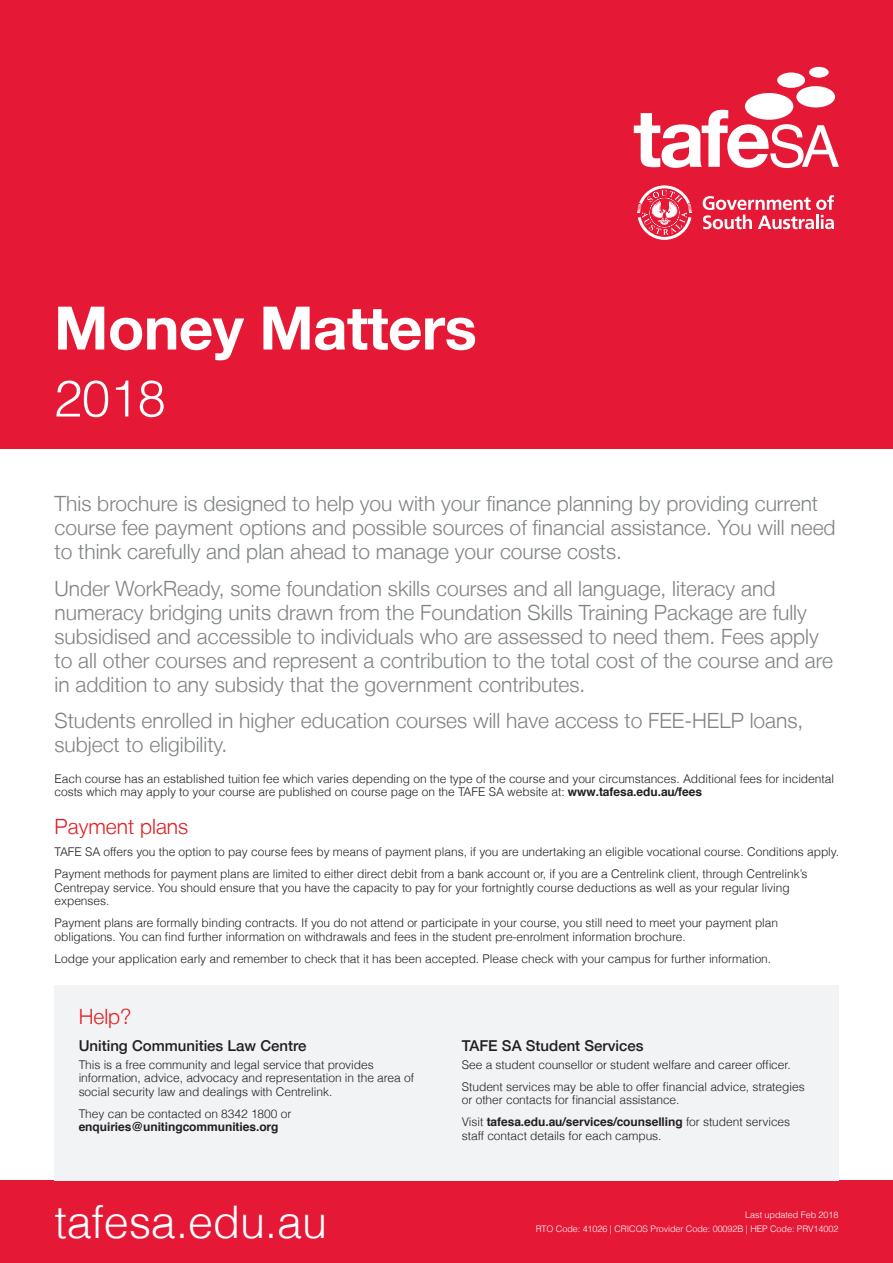
<style>
.page{position:relative;width:893px;height:1263px;background:#fff}
.page>*{position:absolute;margin:0;border:0;box-sizing:border-box;transform-origin:0 0}
.t1{font:700 60px "Helvetica Neue";letter-spacing:-.01em;color:#fff}
.t2{font:300 51px "Helvetica";color:#fff}
.space{font:300 45px "Helvetica";letter-spacing:-.005em;color:#fff}
.Grey_Heading_Span_Al{font:300 21px/24px "Helvetica Neue LT";color:#808385}
.Red_Heading_1{font:300 21px "Helvetica Neue LT";color:#e11f25}
.Course_Name{font:500 15px "Helvetica Neue LT";color:#231f20}
.General{font:300 12px/13.5px "Helvetica";letter-spacing:-.005em;color:#231f20}
.General-2{font:700 12px/13.5px "Helvetica";letter-spacing:-.005em;color:#231f20}
.space-2{font:300 9px/13.5px "Helvetica";letter-spacing:-.005em;color:#fff;text-align:right}
.s1{font-weight:700}
.s2{font-weight:300}
</style>
<div class="page">
<div style="left:0;top:1181px;width:893px;height:82px;background:#e51836"></div>
<div style="left:0;top:0;width:893px;height:449px;background:#e51836"></div>
<div style="left:54px;top:985px;width:785px;height:196px;background:#f2f3f4"></div>
<svg style="left:634px;top:110px;width:205px;height:58px"></svg>
<div style="left:745px;top:93px;width:48px;height:27px;background:#fff;border-radius:50%"></div>
<div style="left:796px;top:86px;width:39px;height:21px;background:#fff;border-radius:50%"></div>
<div style="left:777px;top:72px;width:28px;height:16px;background:#fff;border-radius:50%"></div>
<div style="left:809px;top:67px;width:20px;height:11px;background:#fff;border-radius:50%"></div>
<svg style="left:703px;top:195px;width:131px;height:34px"></svg>
<svg style="left:637px;top:185px;width:55px;height:55px"></svg>
<p class="t1" style="left:54px;top:274px;width:424px">Money Matters</p>
<p class="t2" style="left:54px;top:357px;width:113px">2018</p>
<p class="Grey_Heading_Span_Al" style="left:55px;top:491px;width:783px">This brochure is designed to help you with your finance planning by providing current course fee payment options and possible sources of financial assistance. You will need to think carefully and plan ahead to manage your course costs.</p>
<p class="Grey_Heading_Span_Al" style="left:55px;top:576px;width:780px">Under WorkReady, some foundation skills courses and all language, literacy and numeracy bridging units drawn from the Foundation Skills Training Package are fully subsidised and accessible to individuals who are assessed to need them. Fees apply to all other courses and represent a contribution to the total cost of the course and are in addition to any subsidy that the government contributes.</p>
<p class="Grey_Heading_Span_Al" style="left:55px;top:708px;width:750px">Students enrolled in higher education courses will have access to FEE-HELP loans, subject to eligibility.</p>
<p class="General" style="left:55px;top:771px;width:781px">Each course has an established tuition fee which varies depending on the type of the course and your circumstances. Additional fees for incidental costs which may apply to your course are published on course page on the TAFE SA website at: <span class="s1">www.tafesa.edu.au/fees</span></p>
<p class="Red_Heading_1" style="left:55px;top:814px;width:135px">Payment plans</p>
<p class="General" style="left:55px;top:845px;width:786px">TAFE SA offers you the option to pay course fees by means of payment plans, if you are undertaking an eligible vocational course. Conditions apply.</p>
<p class="General" style="left:55px;top:867px;width:754px">Payment methods for payment plans are limited to either direct debit from a bank account or, if you are a Centrelink client, through Centrelink’s<br>Centrepay service. You should ensure that you have the capacity to pay for your fortnightly course deductions as well as your regular living expenses.</p>
<p class="General" style="left:55px;top:916px;width:725px">Payment plans are formally binding contracts. If you do not attend or participate in your course, you still need to meet your payment plan obligations. You can find further information on withdrawals and fees in the student pre-enrolment information brochure.</p>
<p class="General" style="left:55px;top:951px;width:718px">Lodge your application early and remember to check that it has been accepted. Please check with your campus for further information.</p>
<p class="Red_Heading_1" style="left:79px;top:1004px;width:54px">Help?</p>
<p class="Course_Name" style="left:79px;top:1036px;width:229px">Uniting Communities Law Centre</p>
<p class="General" style="left:79px;top:1057px;width:337px">This is a free community and legal service that provides information, advice, advocacy and representation in the area of social security law and dealings with Centrelink.</p>
<p class="General-2" style="left:79px;top:1107px;width:214px"><span class="s2">They can be contacted on 8342 1800 or </span>enquiries@unitingcommunities.org</p>
<p class="Course_Name" style="left:462px;top:1036px;width:183px">TAFE SA Student Services</p>
<p class="General" style="left:462px;top:1057px;width:330px">See a student counsellor or student welfare and career officer.</p>
<p class="General" style="left:462px;top:1079px;width:344px">Student services may be able to offer financial advice, strategies or other contacts for financial assistance.</p>
<p class="General" style="left:462px;top:1114px;width:330px">Visit <span class="s1">tafesa.edu.au/services/counselling</span> for student services staff contact details for each campus.</p>
<p class="space" style="left:55px;top:1186px;width:274px">tafesa.edu.au</p>
<p class="space-2" style="left:536px;top:1208px;width:304px">Last updated Feb 2018<br>RTO Code: 41026 | CRICOS Provider Code: 00092B | HEP Code: PRV14002</p>
</div>
